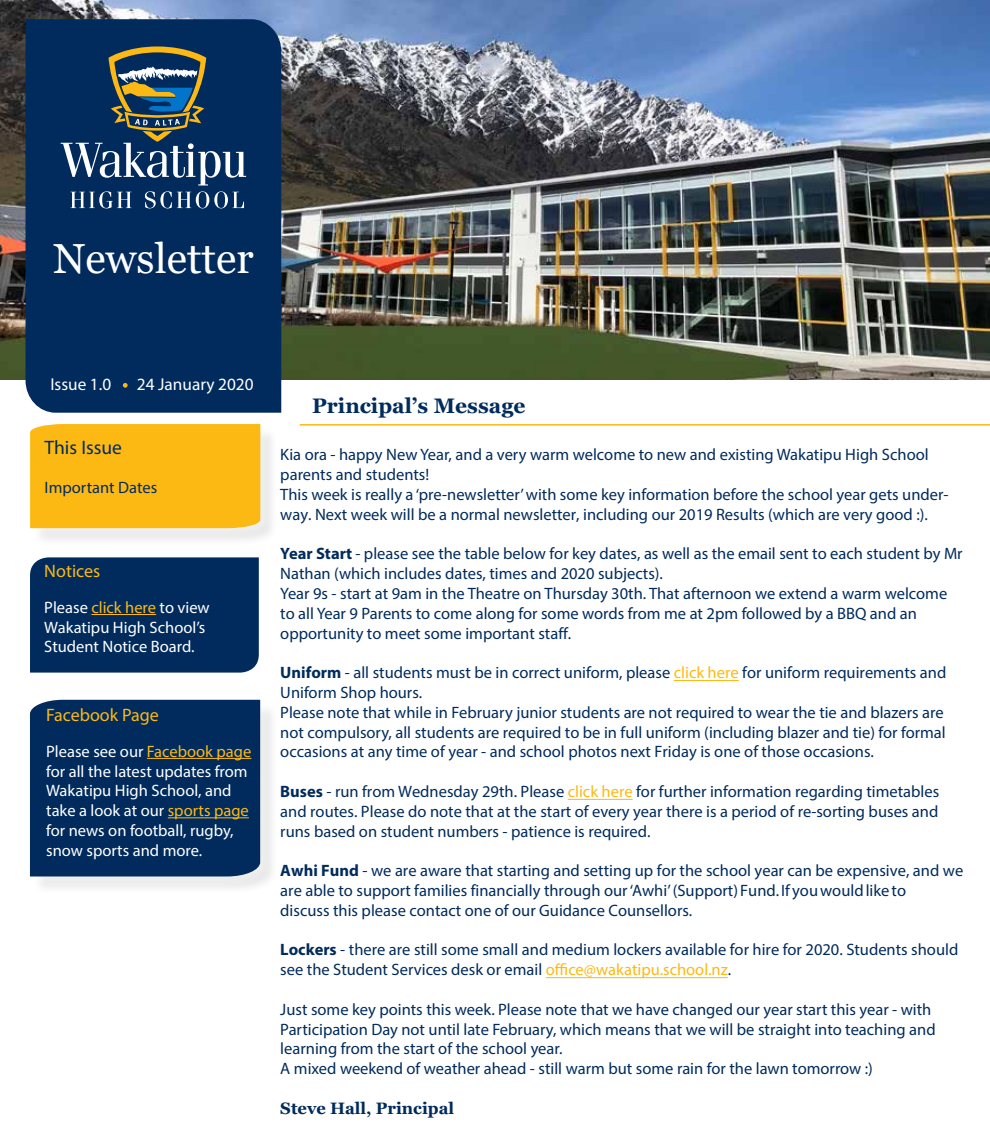
<style>
.page{position:relative;width:990px;height:1140px;background:#fff}
.page>*{position:absolute;margin:0;border:0;box-sizing:border-box;transform-origin:0 0}
.t1{font:42px "Georgia";color:#fff}
.t2{font:700 21px "Georgia";color:#002b5c}
.t3{font:19.5px "Myriad Pro";color:#002b5c}
.t4{font:18px "Myriad Pro";color:#fdb913}
.t5{font:17.25px "Myriad Pro";color:#fff}
.t6{font:16.5px/19.8px "Myriad Pro";color:#002b5c}
.t7{font:16.5px/19.8px "Myriad Pro";color:#fff}
.t8{font:700 16.5px "Georgia";color:#002b5c}
.s1{color:#fdb913}
.s2{font-weight:700}
</style>
<div class="page">
<img style="left:0;top:0;width:990px;height:379px">
<div style="left:30px;top:557px;width:229px;height:115px;background:#002b5c"></div>
<div style="left:32px;top:702px;width:247px;height:193px;background:#fbfbfb"></div>
<div style="left:20px;top:689px;width:251px;height:198px;background:#fff;opacity:.75"></div>
<div style="left:30px;top:699px;width:230px;height:177px;background:#002b5c"></div>
<div style="left:32px;top:426px;width:247px;height:121px;background:#fbfbfb"></div>
<div style="left:19px;top:413px;width:252px;height:126px;background:#fff;opacity:.75"></div>
<div style="left:30px;top:424px;width:230px;height:104px;background:#fdb913"></div>
<div style="left:26px;top:19px;width:255px;height:394px;background:#002b5c"></div>
<hr style="left:300px;top:424px;width:690px;height:1px;background:#fdb913">
<hr style="left:546px;top:977px;width:181px;height:1px;background:#fdb913">
<hr style="left:568px;top:799px;width:64px;height:1px;background:#fdb913">
<hr style="left:674px;top:680px;width:64px;height:1px;background:#fdb913">
<hr style="left:91px;top:614px;width:65px;height:1px;background:#fdb913">
<hr style="left:147px;top:758px;width:104px;height:1px;background:#fdb913">
<hr style="left:168px;top:817px;width:81px;height:1px;background:#fdb913">
<svg style="left:123px;top:383px;width:5px;height:5px"></svg>
<svg style="left:71px;top:191px;width:60px;height:17px"></svg>
<svg style="left:145px;top:191px;width:99px;height:17px;background:#3f5f84"></svg>
<svg style="left:61px;top:45px;width:185px;height:140px;background:#2e4d68"></svg>
<h1 class="t1" style="left:53px;top:233px;width:202px">Newsletter</h1>
<p class="t5" style="left:50px;top:374px;width:62px">Issue 1.0</p>
<p class="t5" style="left:137px;top:374px;width:118px">24 January 2020</p>
<p class="t3" style="left:45px;top:435px;width:79px">This Issue</p>
<p class="t6" style="left:45px;top:478px;width:114px">Important Dates</p>
<p class="t4" style="left:44px;top:559px;width:57px">Notices</p>
<p class="t7" style="left:44px;top:597px;width:167px">Please <span class="s1">click here</span> to view<br>Wakatipu High School’s<br>Student Notice Board.</p>
<p class="t4" style="left:46px;top:703px;width:114px">Facebook Page</p>
<p class="t7" style="left:46px;top:741px;width:207px">Please see our <span class="s1">Facebook page </span>for all the latest updates from<br>Wakatipu High School, and take a look at our <span class="s1">sports page </span>for news on football, rugby, snow sports and more.</p>
<p class="t2" style="left:312px;top:392px;width:215px">Principal’s Message</p>
<p class="t6" style="left:280px;top:444px;width:669px">Kia ora - happy New Year, and a very warm welcome to new and existing Wakatipu High School parents and students!<br>This week is really a ‘pre-newsletter’ with some key information before the school year gets under&shy;way. Next week will be a normal newsletter, including our 2019 Results (which are very good :).</p>
<p class="t6" style="left:280px;top:543px;width:684px"><span class="s2">Year Start</span> - please see the table below for key dates, as well as the email sent to each student by Mr Nathan (which includes dates, times and 2020 subjects).<br>Year 9s - start at 9am in the Theatre on Thursday 30th. That afternoon we extend a warm welcome to all Year 9 Parents to come along for some words from me at 2pm followed by a BBQ and an opportunity to meet some important staff.</p>
<p class="t6" style="left:280px;top:662px;width:667px"><span class="s2">Uniform</span> - all students must be in correct uniform, please <span class="s1">click here</span> for uniform requirements and Uniform Shop hours.<br>Please note that while in February junior students are not required to wear the tie and blazers are not compulsory, all students are required to be in full uniform (including blazer and tie) for formal occasions at any time of year - and school photos next Friday is one of those occasions.</p>
<p class="t6" style="left:280px;top:781px;width:660px;text-align:justify"><span class="s2">Buses</span> - run from Wednesday 29th. Please <span class="s1">click here</span> for further information regarding timetables and routes. Please do note that at the start of every year there is a period of re-sorting buses and runs based on student numbers - patience is required.</p>
<p class="t6" style="left:280px;top:860px;width:684px"><span class="s2">Awhi Fund</span> - we are aware that starting and setting up for the school year can be expensive, and we are able to support families financially through our ‘Awhi’ (Support) Fund. If you would like to<br>discuss this please contact one of our Guidance Counsellors.</p>
<p class="t6" style="left:280px;top:939px;width:679px"><span class="s2">Lockers</span> - there are still some small and medium lockers available for hire for 2020. Students should see the Student Services desk or email <span class="s1">office@wakatipu.school.nz</span>.</p>
<p class="t6" style="left:280px;top:999px;width:657px">Just some key points this week. Please note that we have changed our year start this year - with Participation Day not until late February, which means that we will be straight into teaching and learning from the start of the school year.<br>A mixed weekend of weather ahead - still warm but some rain for the lawn tomorrow :)</p>
<p class="t8" style="left:280px;top:1097px;width:175px">Steve Hall, Principal</p>
</div>
